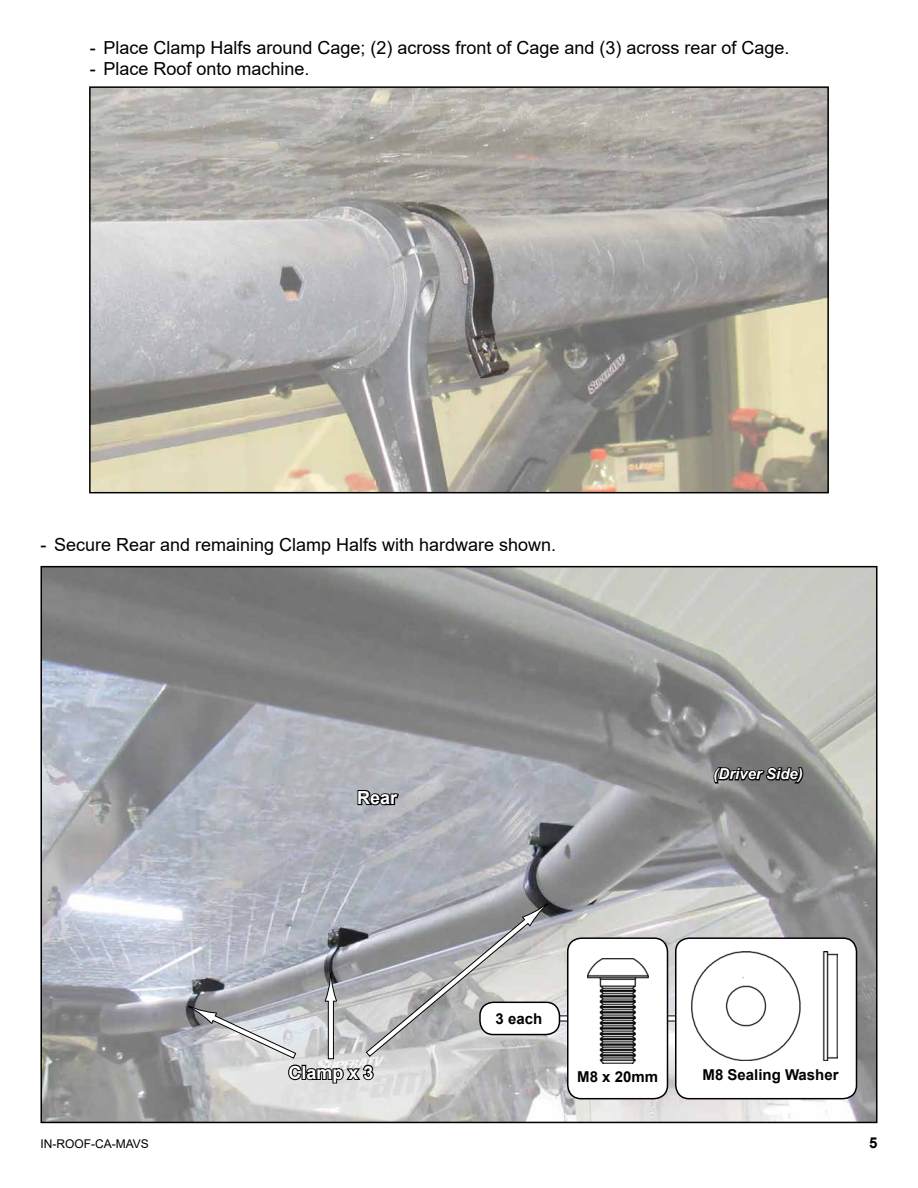
<style>
.page{position:relative;width:918px;height:1188px;background:#fff}
.page>*{position:absolute;margin:0;border:0;box-sizing:border-box;transform-origin:0 0}
.t1{font:18px "Arial";color:#000}
.t2{font:700 18px "Arial";color:#fff}
.t3{font:700 15px "Arial";color:#000}
.t4{font:italic 700 15px "Arial";color:#fff}
.t5{font:12px "Arial";color:#000}
</style>
<div class="page">
<img style="left:43px;top:569px;width:832px;height:551px">
<svg style="left:712px;top:765px;width:93px;height:20px;background:#414141"></svg>
<svg style="left:188px;top:901px;width:360px;height:184px;background:#b3b4b8"></svg>
<div style="left:533px;top:1016px;width:169px;height:5px;background:#fff"></div>
<div style="left:568px;top:938px;width:100px;height:161px;background:#fff;border-radius:14px"></div>
<div style="left:567px;top:937px;width:101px;height:162px;border:2px solid #000;border-radius:14px"></div>
<img style="left:587px;top:958px;width:61px;height:106px">
<div style="left:676px;top:938px;width:180px;height:161px;background:#fff;border-radius:14px"></div>
<div style="left:675px;top:937px;width:182px;height:162px;border:2px solid #000;border-radius:14px"></div>
<img style="left:691px;top:952px;width:147px;height:109px">
<div style="left:480px;top:1002px;width:80px;height:33px;background:#fff;border-radius:14px"></div>
<div style="left:479px;top:1002px;width:81px;height:33px;border:2px solid #000;border-radius:14px"></div>
<img style="left:92px;top:89px;width:734px;height:401px">
<div style="left:89px;top:86px;width:740px;height:407px;border:2px solid #000"></div>
<svg style="left:356px;top:785px;width:44px;height:22px"></svg>
<p class="t1" style="left:90px;top:35px;width:701px">- Place Clamp Halfs around Cage; (2) across front of Cage and (3) across rear of Cage.</p>
<p class="t1" style="left:90px;top:56px;width:221px">- Place Roof onto machine.</p>
<p class="t1" style="left:41px;top:532px;width:517px">- Secure Rear and remaining Clamp Halfs with hardware shown.</p>
<p class="t2" style="left:357px;top:785px;width:42px">Rear</p>
<p class="t3" style="left:496px;top:1008px;width:48px">3 each</p>
<p class="t4" style="left:714px;top:764px;width:91px">(Driver Side)</p>
<p class="t2" style="left:288px;top:1060px;width:87px">Clamp x 3</p>
<p class="t3" style="left:577px;top:1066px;width:82px">M8 x 20mm</p>
<p class="t3" style="left:703px;top:1064px;width:138px">M8 Sealing Washer</p>
<p class="t5" style="left:40px;top:1135px;width:110px">IN-ROOF-CA-MAVS</p>
<p class="t3" style="left:869px;top:1132px;width:10px">5</p>
</div>
